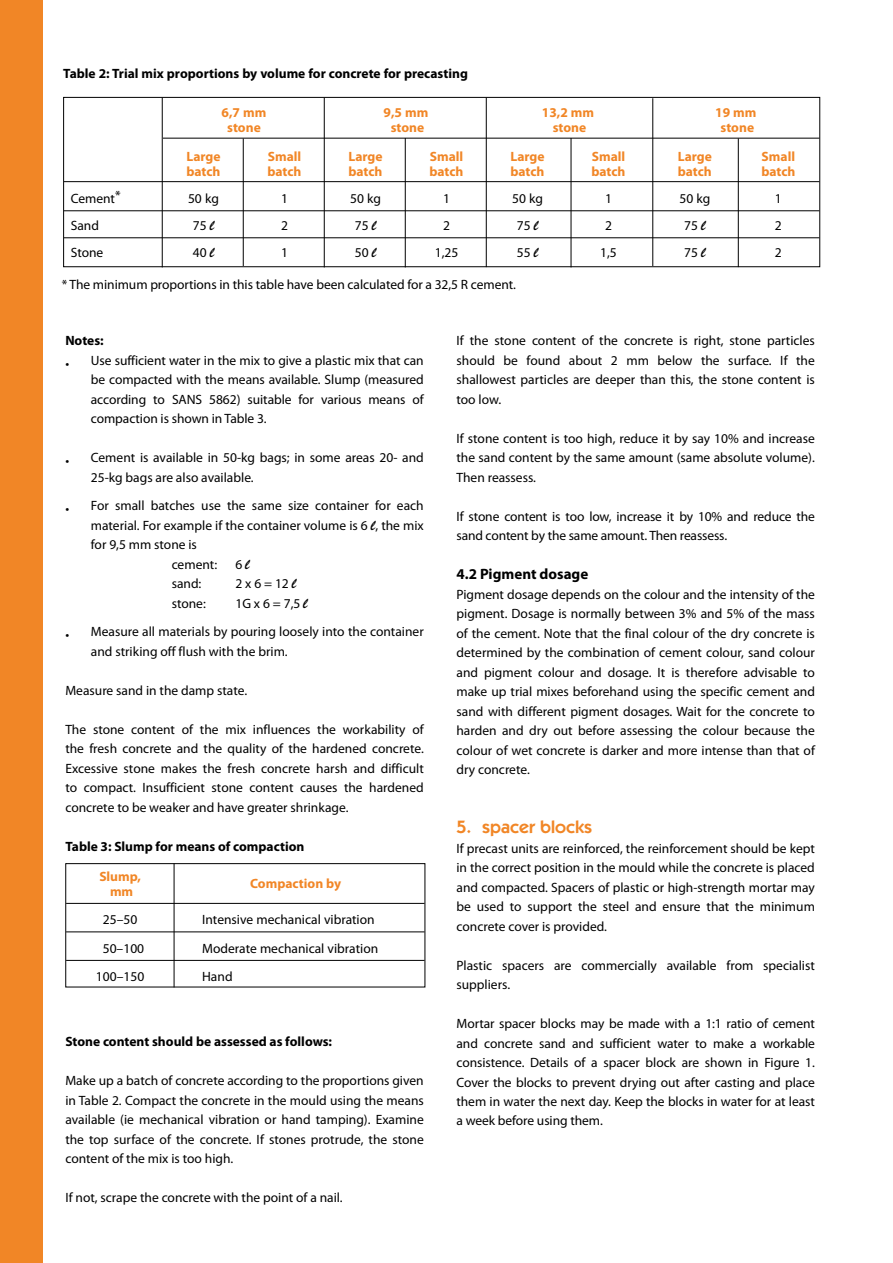
<style>
.page{position:relative;width:893px;height:1263px;background:#fff}
.page>*{position:absolute;margin:0;border:0;box-sizing:border-box;transform-origin:0 0}
.t1{font:600 18px "ITC Kabel Std";color:#f18626}
.t2{font:700 15px "Myriad Pro";color:#000}
.t3{font:13.5px/19.5px "Myriad Pro";color:#000;text-align:justify}
.t4{font:700 13.5px "Myriad Pro";color:#f18626}
.t5{font:700 13.5px "Myriad Pro";color:#000}
.s1{font-family:"Brush Script";font-size:15px}
</style>
<div class="page">
<div style="left:0;top:0;width:43px;height:1263px;background:#f18626"></div>
<hr style="left:163px;top:138px;width:656px;height:1px;background:#000">
<hr style="left:64px;top:181px;width:755px;height:1px;background:#000">
<hr style="left:64px;top:210px;width:755px;height:1px;background:#000">
<hr style="left:64px;top:237px;width:755px;height:1px;background:#000">
<div style="left:63px;top:97px;width:757px;height:170px;border:1px solid #000"></div>
<hr style="left:162px;top:98px;width:1px;height:169px;background:#000">
<hr style="left:243px;top:139px;width:1px;height:127px;background:#000">
<hr style="left:324px;top:98px;width:1px;height:169px;background:#000">
<hr style="left:405px;top:138px;width:1px;height:129px;background:#000">
<hr style="left:486px;top:98px;width:1px;height:169px;background:#000">
<hr style="left:571px;top:138px;width:1px;height:129px;background:#000">
<hr style="left:652px;top:98px;width:1px;height:168px;background:#000">
<hr style="left:738px;top:138px;width:1px;height:129px;background:#000">
<hr style="left:66px;top:903px;width:359px;height:1px;background:#000">
<hr style="left:66px;top:931px;width:359px;height:1px;background:#000">
<hr style="left:66px;top:960px;width:359px;height:1px;background:#000">
<div style="left:65px;top:863px;width:360px;height:124px;border:1px solid #000"></div>
<hr style="left:174px;top:863px;width:1px;height:124px;background:#000">
<p class="t5" style="left:63px;top:65px;width:406px">Table 2: Trial mix proportions by volume for concrete for precasting</p>
<p class="t4" style="left:222px;top:104px;width:46px">6,7 mm</p>
<p class="t4" style="left:384px;top:104px;width:46px">9,5 mm</p>
<p class="t4" style="left:542px;top:104px;width:54px">13,2 mm</p>
<p class="t4" style="left:715px;top:104px;width:43px">19 mm</p>
<p class="t4" style="left:227px;top:119px;width:35px">stone</p>
<p class="t4" style="left:391px;top:119px;width:35px">stone</p>
<p class="t4" style="left:553px;top:119px;width:35px">stone</p>
<p class="t4" style="left:721px;top:119px;width:35px">stone</p>
<p class="t4" style="left:186px;top:147px;width:36px">Large</p>
<p class="t4" style="left:268px;top:147px;width:35px">Small</p>
<p class="t4" style="left:348px;top:147px;width:36px">Large</p>
<p class="t4" style="left:430px;top:147px;width:35px">Small</p>
<p class="t4" style="left:510px;top:147px;width:36px">Large</p>
<p class="t4" style="left:592px;top:147px;width:35px">Small</p>
<p class="t4" style="left:678px;top:147px;width:36px">Large</p>
<p class="t4" style="left:762px;top:147px;width:35px">Small</p>
<p class="t4" style="left:186px;top:162px;width:35px">batch</p>
<p class="t4" style="left:267px;top:162px;width:35px">batch</p>
<p class="t4" style="left:348px;top:162px;width:35px">batch</p>
<p class="t4" style="left:429px;top:162px;width:35px">batch</p>
<p class="t4" style="left:510px;top:162px;width:35px">batch</p>
<p class="t4" style="left:591px;top:162px;width:35px">batch</p>
<p class="t4" style="left:678px;top:162px;width:35px">batch</p>
<p class="t4" style="left:761px;top:162px;width:35px">batch</p>
<p class="t3" style="left:71px;top:188px;width:51px">Cement*</p>
<p class="t3" style="left:188px;top:188px;width:32px">50 kg</p>
<p class="t3" style="left:281px;top:188px;width:8px">1</p>
<p class="t3" style="left:350px;top:188px;width:32px">50 kg</p>
<p class="t3" style="left:443px;top:188px;width:8px">1</p>
<p class="t3" style="left:512px;top:188px;width:32px">50 kg</p>
<p class="t3" style="left:605px;top:188px;width:8px">1</p>
<p class="t3" style="left:679px;top:188px;width:32px">50 kg</p>
<p class="t3" style="left:775px;top:188px;width:8px">1</p>
<p class="t3" style="left:71px;top:215px;width:30px">Sand</p>
<p class="t3" style="left:193px;top:215px;width:23px">75 <span class="s1">l</span></p>
<p class="t3" style="left:281px;top:215px;width:8px">2</p>
<p class="t3" style="left:355px;top:215px;width:23px">75 <span class="s1">l</span></p>
<p class="t3" style="left:443px;top:215px;width:8px">2</p>
<p class="t3" style="left:517px;top:215px;width:23px">75 <span class="s1">l</span></p>
<p class="t3" style="left:605px;top:215px;width:8px">2</p>
<p class="t3" style="left:684px;top:215px;width:23px">75 <span class="s1">l</span></p>
<p class="t3" style="left:775px;top:215px;width:8px">2</p>
<p class="t3" style="left:71px;top:242px;width:34px">Stone</p>
<p class="t3" style="left:193px;top:242px;width:23px">40 <span class="s1">l</span></p>
<p class="t3" style="left:281px;top:242px;width:8px">1</p>
<p class="t3" style="left:355px;top:242px;width:23px">50 <span class="s1">l</span></p>
<p class="t3" style="left:435px;top:242px;width:25px">1,25</p>
<p class="t3" style="left:517px;top:242px;width:23px">55 <span class="s1">l</span></p>
<p class="t3" style="left:600px;top:242px;width:18px">1,5</p>
<p class="t3" style="left:684px;top:242px;width:23px">75 <span class="s1">l</span></p>
<p class="t3" style="left:775px;top:242px;width:8px">2</p>
<p class="t3" style="left:62px;top:274px;width:456px">* The minimum proportions in this table have been calculated for a 32,5 R cement.</p>
<p class="t5" style="left:65px;top:332px;width:40px">Notes:</p>
<p class="t3" style="left:91px;top:350px;width:334px;text-indent:-26px">• Use sufficient water in the mix to give a plastic mix that can be compacted with the means available. Slump (measured according to SANS 5862) suitable for various means of compaction is shown in Table 3.</p>
<p class="t3" style="left:91px;top:448px;width:334px;text-indent:-26px">• Cement is available in 50-kg bags; in some areas 20- and<br>25-kg bags are also available.</p>
<p class="t3" style="left:65px;top:496px;width:360px">• For small batches use the same size container for each</p>
<p class="t3" style="left:91px;top:515px;width:334px">material. For example if the container volume is 6 <span class="s1">l</span>, the mix</p>
<p class="t3" style="left:91px;top:535px;width:108px">for 9,5 mm stone is</p>
<p class="t3" style="left:172px;top:554px;width:47px">cement:</p>
<p class="t3" style="left:235px;top:554px;width:16px">6 <span class="s1">l</span></p>
<p class="t3" style="left:172px;top:574px;width:31px">sand:</p>
<p class="t3" style="left:235px;top:574px;width:62px">2 x 6 = 12 <span class="s1">l</span></p>
<p class="t3" style="left:172px;top:593px;width:36px">stone:</p>
<p class="t3" style="left:235px;top:593px;width:74px">1G x 6 = 7,5 <span class="s1">l</span></p>
<p class="t3" style="left:91px;top:622px;width:334px;text-indent:-26px">• Measure all materials by pouring loosely into the container and striking off flush with the brim.</p>
<p class="t3" style="left:65px;top:680px;width:183px">Measure sand in the damp state.</p>
<p class="t3" style="left:65px;top:719px;width:360px">The stone content of the mix influences the workability of the fresh concrete and the quality of the hardened concrete.<br>Excessive stone makes the fresh concrete harsh and difficult to compact. Insufficient stone content causes the hardened concrete to be weaker and have greater shrinkage.</p>
<p class="t5" style="left:65px;top:838px;width:241px">Table 3: Slump for means of compaction</p>
<p class="t4" style="left:99px;top:867px;width:43px">Slump,</p>
<p class="t4" style="left:250px;top:875px;width:93px">Compaction by</p>
<p class="t4" style="left:110px;top:882px;width:25px">mm</p>
<p class="t3" style="left:103px;top:909px;width:36px">25–50</p>
<p class="t3" style="left:202px;top:909px;width:174px">Intensive mechanical vibration</p>
<p class="t3" style="left:103px;top:938px;width:43px">50–100</p>
<p class="t3" style="left:202px;top:938px;width:178px">Moderate mechanical vibration</p>
<p class="t3" style="left:96px;top:966px;width:50px">100–150</p>
<p class="t3" style="left:202px;top:966px;width:32px">Hand</p>
<p class="t5" style="left:65px;top:1033px;width:268px">Stone content should be assessed as follows:</p>
<p class="t3" style="left:65px;top:1070px;width:360px">Make up a batch of concrete according to the proportions given in Table 2. Compact the concrete in the mould using the means available (ie mechanical vibration or hand tamping). Examine the top surface of the concrete. If stones protrude, the stone content of the mix is too high.</p>
<p class="t3" style="left:65px;top:1187px;width:279px">If not, scrape the concrete with the point of a nail.</p>
<p class="t3" style="left:456px;top:331px;width:360px">If the stone content of the concrete is right, stone particles should be found about 2 mm below the surface. If the shallowest particles are deeper than this, the stone content is too low.</p>
<p class="t3" style="left:456px;top:428px;width:360px">If stone content is too high, reduce it by say 10% and increase the sand content by the same amount (same absolute volume).<br>Then reassess.</p>
<p class="t3" style="left:456px;top:506px;width:360px">If stone content is too low, increase it by 10% and reduce the sand content by the same amount. Then reassess.</p>
<p class="t2" style="left:456px;top:565px;width:133px">4.2 Pigment dosage</p>
<p class="t3" style="left:456px;top:584px;width:360px">Pigment dosage depends on the colour and the intensity of the pigment. Dosage is normally between 3% and 5% of the mass of the cement. Note that the final colour of the dry concrete is determined by the combination of cement colour, sand colour and pigment colour and dosage. It is therefore advisable to make up trial mixes beforehand using the specific cement and sand with different pigment dosages. Wait for the concrete to harden and dry out before assessing the colour because the colour of wet concrete is darker and more intense than that of dry concrete.</p>
<h1 class="t1" style="left:456px;top:816px;width:137px">5. spacer blocks</h1>
<p class="t3" style="left:456px;top:838px;width:360px">If precast units are reinforced, the reinforcement should be kept in the correct position in the mould while the concrete is placed and compacted. Spacers of plastic or high-strength mortar may be used to support the steel and ensure that the minimum concrete cover is provided.</p>
<p class="t3" style="left:456px;top:955px;width:360px">Plastic spacers are commercially available from specialist suppliers.</p>
<p class="t3" style="left:456px;top:1013px;width:360px">Mortar spacer blocks may be made with a 1:1 ratio of cement and concrete sand and sufficient water to make a workable consistence. Details of a spacer block are shown in Figure 1.<br>Cover the blocks to prevent drying out after casting and place them in water the next day. Keep the blocks in water for at least a week before using them.</p>
</div>
